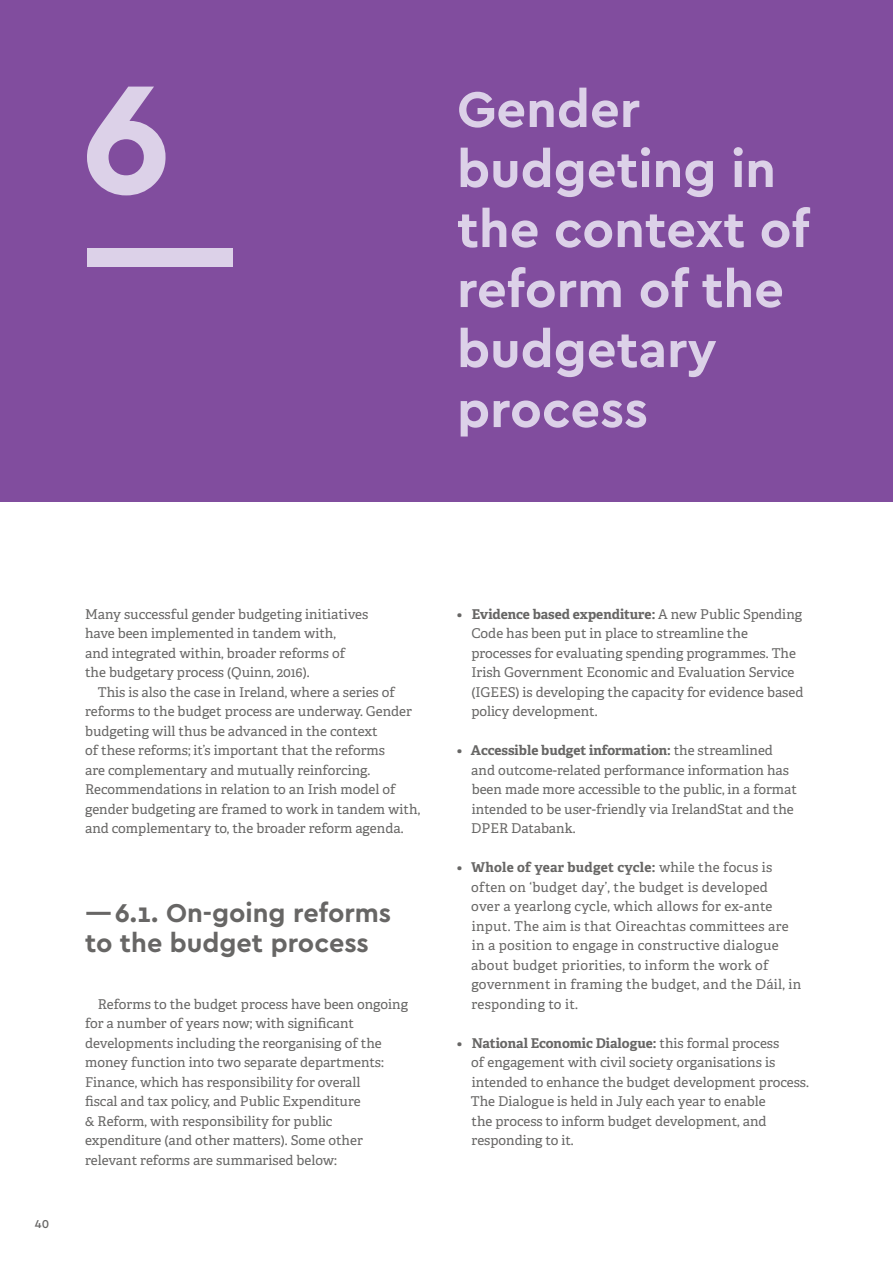
<style>
.page{position:relative;width:893px;height:1263px;background:#fff}
.page>*{position:absolute;margin:0;border:0;box-sizing:border-box;transform-origin:0 0}
.t1{font:700 162px/120px "Cera GR";color:#dcd1e8}
.t2{font:700 52.5px/60px "Cera GR";color:#dcd1e8}
.t3{font:700 27px/30px "Cera GR";color:#676665}
.t4{font:13.5px/19.5px "Adelle";color:#676665}
.t5{font:13.5px/19.5px "Adelle";letter-spacing:.02em;color:#676665}
.t6{font:500 12px "Cera GR";color:#676665}
.s1{font-weight:700}
</style>
<div class="page">
<div style="left:0;top:0;width:893px;height:502px;background:#814d9e"></div>
<h1 class="t1" style="left:79px;top:80px;width:163px">6 ―</h1>
<h2 class="t2" style="left:457px;top:80px;width:354px">Gender budgeting in the context of reform of the budgetary process</h2>
<p class="t6" style="left:35px;top:1217px;width:16px">40</p>
<p class="t4" style="left:85px;top:604px;width:285px">Many successful gender budgeting initiatives have been implemented in tandem with,<br>and integrated within, broader reforms of the budgetary process (Quinn, 2016).</p>
<p class="t4" style="left:85px;top:682px;width:337px;text-indent:13px">This is also the case in Ireland, where a series of reforms to the budget process are underway. Gender budgeting will thus be advanced in the context<br>of these reforms; it’s important that the reforms<br>are complementary and mutually reinforcing.<br>Recommendations in relation to an Irish model of gender budgeting are framed to work in tandem with, and complementary to, the broader reform agenda.</p>
<h3 class="t3" style="left:85px;top:898px;width:308px">—6.1. On-going reforms to the budget process</h3>
<p class="t4" style="left:85px;top:994px;width:324px;text-indent:13px">Reforms to the budget process have been ongoing for a number of years now; with significant developments including the reorganising of the money function into two separate departments:<br>Finance, which has responsibility for overall<br>fiscal and tax policy, and Public Expenditure<br>&amp; Reform, with responsibility for public expenditure (and other matters). Some other relevant reforms are summarised below:</p>
<p class="t4" style="left:471px;top:604px;width:334px;text-indent:-15px"><span class="s1">• Evidence based expenditure:</span> A new Public Spending Code has been put in place to streamline the processes for evaluating spending programmes. The Irish Government Economic and Evaluation Service (IGEES) is developing the capacity for evidence based policy development.</p>
<p class="t4" style="left:471px;top:741px;width:327px;text-indent:-14px"><span class="s1">• Accessible budget information:</span> the streamlined and outcome-related performance information has been made more accessible to the public, in a format intended to be user-friendly via IrelandStat and the DPER Databank.</p>
<p class="t5" style="left:471px;top:858px;width:332px;text-indent:-14px"><span class="s1">• Whole of year budget cycle:</span> while the focus is often on ‘budget day’, the budget is developed<br>over a yearlong cycle, which allows for ex-ante input. The aim is that Oireachtas committees are in a position to engage in constructive dialogue about budget priorities, to inform the work of government in framing the budget, and the Dáil, in responding to it.</p>
<p class="t4" style="left:471px;top:1033px;width:339px;text-indent:-14px"><span class="s1">• National Economic Dialogue:</span> this formal process<br>of engagement with civil society organisations is intended to enhance the budget development process.<br>The Dialogue is held in July each year to enable<br>the process to inform budget development, and responding to it.</p>
</div>
